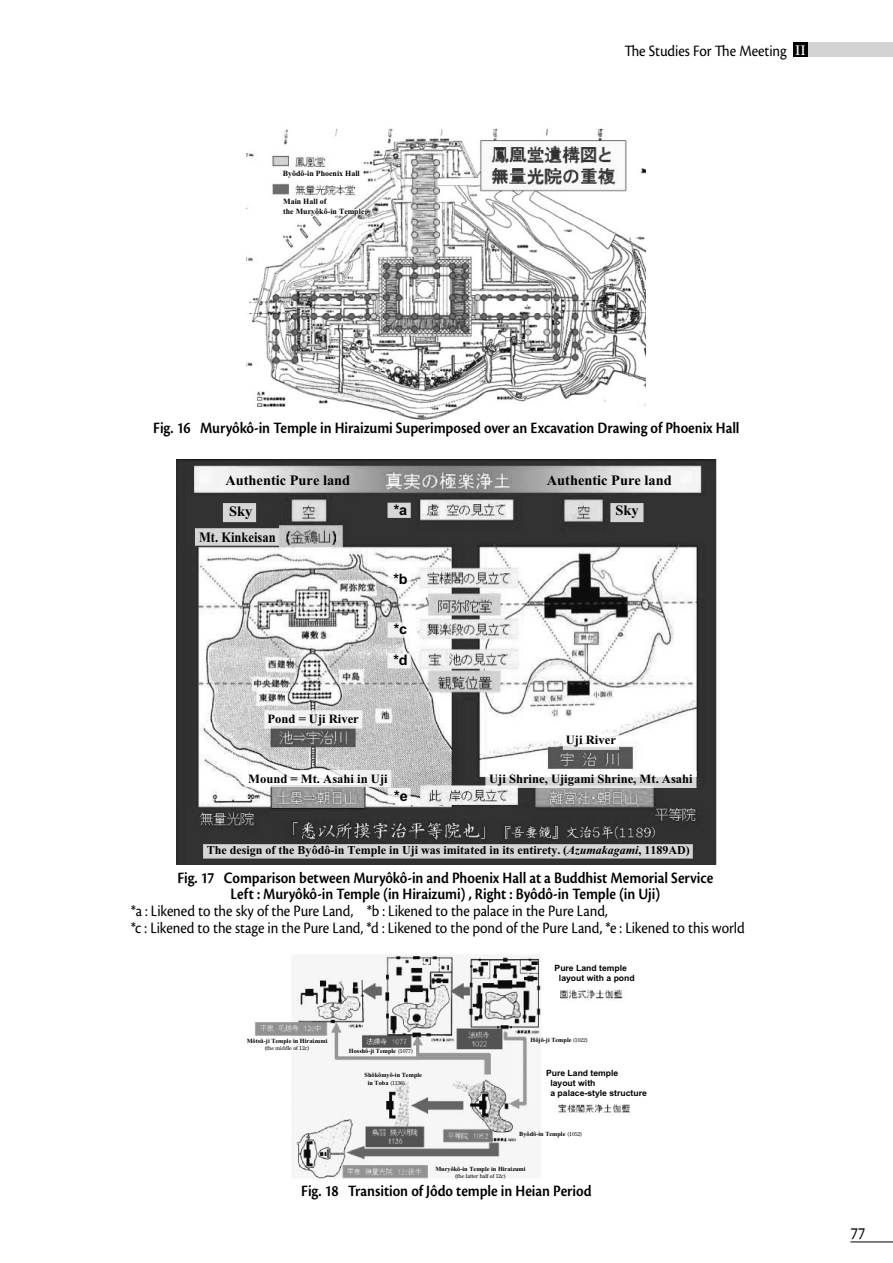
<style>
.page{position:relative;width:893px;height:1263px;background:#fff}
.page>*{position:absolute;margin:0;border:0;box-sizing:border-box;transform-origin:0 0}
.t1{font:18px "Cronos Pro";color:#000;scale:.9 1}
.t2{font:600 16.5px/16.5px "Cronos Pro";letter-spacing:-.005em;color:#000;text-align:center;scale:.9 1}
.t3{font:16.5px/16.5px "Cronos Pro";letter-spacing:-.005em;color:#000;scale:.9 1}
.t4{font:700 14.4px "Times New Roman";color:#000}
.t5{font:700 14.4px "Times New Roman";color:#000;scale:.87 1}
.t6{font:700 14.4px/31.2px "Arial";color:#000}
.t7{font:700 12.6px "Times New Roman";color:#000}
.t8{font:700 12px "Times New Roman";color:#000}
.t9{font:700 8.7px/10.1px "Arial";color:#000}
.t10{font:700 7.95px/9.3px "Times New Roman";color:#000}
.t11{font:700 6.3px/7.4px "Times New Roman";color:#000}
.t12{font:5.55px "Century Old Style Std";color:#000}
.s1{color:#fff}
.s2{font-family:"Adobe Caslon Pro";font-weight:600;font-size:13.5px;color:#fff}
.s3{font-style:italic}
.s4{font-family:"Century Old Style Std";font-weight:400;font-size:5.55px}
</style>
<div class="page">
<hr style="left:850px;top:1242px;width:43px;height:1px;background:#000">
<div style="left:808px;top:43px;width:85px;height:14px;background:#d3d3d4"></div>
<div style="left:793px;top:43px;width:15px;height:14px;background:#000"></div>
<img style="left:247px;top:128px;width:398px;height:296px">
<div style="left:565px;top:408px;width:95px;height:18px;background:#fff"></div>
<svg style="left:282px;top:201px;width:84px;height:18px"></svg>
<img style="left:177px;top:459px;width:540px;height:406px">
<img style="left:254px;top:954px;width:376px;height:225px">
<p class="t10" style="left:283px;top:169px;width:78px">Byôdô-in Phoenix Hall</p>
<p class="t10" style="left:283px;top:197px;width:83px">Main Hall of<br><span class="s1">the</span> Muryô<span class="s1">kô-in Tem</span>p<span class="s1">l</span>e</p>
<p class="t3" style="left:624px;top:43px;width:203px">The Studies For The Meeting <span class="s2">II</span></p>
<p class="t2" style="left:153px;top:420px;width:653px">Fig. 16 Muryôkô-in Temple in Hiraizumi Superimposed over an Excavation Drawing of Phoenix Hall</p>
<p class="t4" style="left:225px;top:472px;width:126px">Authentic Pure land</p>
<p class="t4" style="left:547px;top:471px;width:126px">Authentic Pure land</p>
<p class="t6" style="left:394px;top:494px;width:15px">*a</p>
<p class="t4" style="left:229px;top:503px;width:25px">Sky</p>
<p class="t4" style="left:616px;top:502px;width:25px">Sky</p>
<p class="t5" style="left:199px;top:528px;width:90px">Mt. Kinkeisan</p>
<p class="t7" style="left:268px;top:712px;width:93px">Pond = Uji River</p>
<p class="t6" style="left:393px;top:563px;width:16px">*b</p>
<p class="t6" style="left:393px;top:614px;width:16px">*c *d</p>
<p class="t7" style="left:566px;top:733px;width:52px">Uji River</p>
<p class="t7" style="left:248px;top:771px;width:141px">Mound = Mt. Asahi in Uji</p>
<p class="t7" style="left:489px;top:772px;width:205px">Uji Shrine, Ujigami Shrine, Mt. Asahi</p>
<p class="t6" style="left:394px;top:780px;width:15px">*e</p>
<p class="t8" style="left:207px;top:843px;width:485px">The design of the Byôdô-in Temple in Uji was imitated in its entirety. (<span class="s3">Azumakagami</span>, 1189AD)</p>
<p class="t2" style="left:177px;top:870px;width:597px">Fig. 17 Comparison between Muryôkô-in and Phoenix Hall at a Buddhist Memorial Service<br>Left : Muryôkô-in Temple (in Hiraizumi) , Right : Byôdô-in Temple (in Uji)</p>
<p class="t3" style="left:131px;top:903px;width:684px">*a : Likened to the sky of the Pure Land, *b : Likened to the palace in the Pure Land,<br>*c : Likened to the stage in the Pure Land, *d : Likened to the pond of the Pure Land, *e : Likened to this world</p>
<p class="t9" style="left:559px;top:963px;width:77px;text-indent:-4px">Pure Land temple layout with a pond</p>
<p class="t11" style="left:247px;top:1038px;width:82px">Môtsû-ji Temple in Hiraizumi</p>
<p class="t12" style="left:264px;top:1045px;width:47px">(the middle of 12c)</p>
<p class="t11" style="left:349px;top:1047px;width:66px">Hosshô-ji Temple <span class="s4">(1077)</span></p>
<p class="t11" style="left:368px;top:1071px;width:56px;text-indent:-3px">Shôkômyô-in Temple in Toba <span class="s4">(1136)</span></p>
<p class="t11" style="left:531px;top:1036px;width:59px">Hôjô-ji Temple <span class="s4">(1022)</span></p>
<p class="t9" style="left:550px;top:1067px;width:98px;text-indent:-4px">Pure Land temple<br>layout with<br>a palace-style structure</p>
<p class="t11" style="left:519px;top:1130px;width:65px">Byôdô-in Temple <span class="s4">(1052)</span></p>
<p class="t11" style="left:435px;top:1165px;width:92px">Muryôkô-in Temple in Hiraizumi</p>
<p class="t12" style="left:455px;top:1172px;width:53px">(the latter half of 12c)</p>
<p class="t2" style="left:301px;top:1182px;width:324px">Fig. 18 Transition of Jôdo temple in Heian Period</p>
<p class="t1" style="left:850px;top:1223px;width:18px">77</p>
</div>
